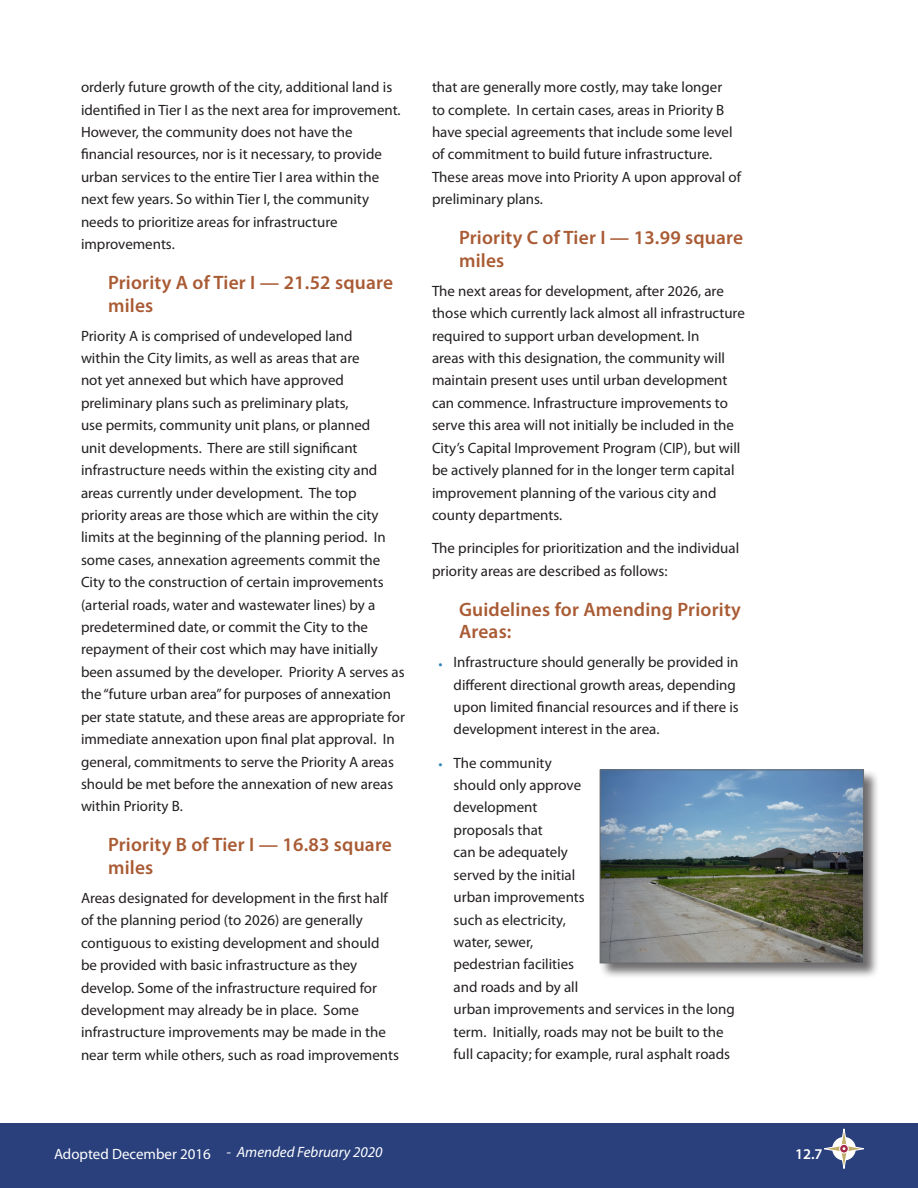
<style>
.page{position:relative;width:918px;height:1188px;background:#fff}
.page>*{position:absolute;margin:0;border:0;box-sizing:border-box;transform-origin:0 0}
.Heading_4{font:600 19.5px/22.4px "Myriad Pro";letter-spacing:.01em;color:#a95b34}
.t1{font:15px/22.4px "Myriad Pro";color:#231f20}
.Chapter_Footer_Date{font:italic 15px "Myriad Pro";color:#fff}
.t2{font:15px "Myriad Pro";color:#fff}
.t3{font:600 15px "Myriad Pro";color:#fff}
</style>
<div class="page">
<div style="left:0;top:1123px;width:918px;height:65px;background:#29407d"></div>
<svg style="left:824px;top:1128px;width:40px;height:41px"></svg>
<div style="left:599px;top:769px;width:281px;height:210px;background:#231f20;opacity:.65"></div>
<img style="left:602px;top:772px;width:260px;height:189px">
<div style="left:600px;top:770px;width:264px;height:193px;border:1px solid #6c6d70"></div>
<p class="t1" style="left:81px;top:76px;width:321px">orderly future growth of the city, additional land is identified in Tier I as the next area for improvement.<br>However, the community does not have the financial resources, nor is it necessary, to provide urban services to the entire Tier I area within the next few years. So within Tier I, the community needs to prioritize areas for infrastructure improvements.</p>
<p class="Heading_4" style="left:108px;top:271px;width:287px">Priority A of Tier I — 21.52 square miles</p>
<p class="t1" style="left:81px;top:324px;width:325px">Priority A is comprised of undeveloped land<br>within the City limits, as well as areas that are<br>not yet annexed but which have approved preliminary plans such as preliminary plats,<br>use permits, community unit plans, or planned<br>unit developments. There are still significant infrastructure needs within the existing city and areas currently under development. The top priority areas are those which are within the city limits at the beginning of the planning period. In some cases, annexation agreements commit the City to the construction of certain improvements (arterial roads, water and wastewater lines) by a predetermined date, or commit the City to the repayment of their cost which may have initially been assumed by the developer. Priority A serves as the “future urban area” for purposes of annexation per state statute, and these areas are appropriate for immediate annexation upon final plat approval. In general, commitments to serve the Priority A areas should be met before the annexation of new areas within Priority B.</p>
<p class="Heading_4" style="left:108px;top:833px;width:285px">Priority B of Tier I — 16.83 square miles</p>
<p class="t1" style="left:81px;top:887px;width:319px">Areas designated for development in the first half of the planning period (to 2026) are generally contiguous to existing development and should be provided with basic infrastructure as they develop. Some of the infrastructure required for development may already be in place. Some infrastructure improvements may be made in the near term while others, such as road improvements</p>
<p class="t1" style="left:432px;top:76px;width:311px">that are generally more costly, may take longer<br>to complete. In certain cases, areas in Priority B have special agreements that include some level of commitment to build future infrastructure.<br>These areas move into Priority A upon approval of preliminary plans.</p>
<p class="Heading_4" style="left:459px;top:226px;width:286px">Priority C of Tier I — 13.99 square miles</p>
<p class="t1" style="left:432px;top:279px;width:314px">The next areas for development, after 2026, are those which currently lack almost all infrastructure required to support urban development. In<br>areas with this designation, the community will maintain present uses until urban development can commence. Infrastructure improvements to serve this area will not initially be included in the City’s Capital Improvement Program (CIP), but will be actively planned for in the longer term capital improvement planning of the various city and county departments.</p>
<p class="t1" style="left:432px;top:537px;width:309px">The principles for prioritization and the individual priority areas are described as follows:</p>
<p class="Heading_4" style="left:459px;top:597px;width:283px">Guidelines for Amending Priority<br>Areas:</p>
<p class="t1" style="left:454px;top:651px;width:287px">Infrastructure should generally be provided in different directional growth areas, depending upon limited financial resources and if there is development interest in the area.</p>
<p class="t1" style="left:454px;top:751px;width:283px">The community<br>should only approve<br>development<br>proposals that<br>can be adequately<br>served by the initial<br>urban improvements<br>such as electricity,<br>water, sewer,<br>pedestrian facilities<br>and roads and by all<br>urban improvements and services in the long term. Initially, roads may not be built to the full capacity; for example, rural asphalt roads</p>
<p class="Chapter_Footer_Date" style="left:227px;top:1143px;width:157px">- Amended February 2020</p>
<p class="t2" style="left:54px;top:1145px;width:158px">Adopted December 2016</p>
<p class="t3" style="left:795px;top:1144px;width:29px">12.7</p>
</div>
